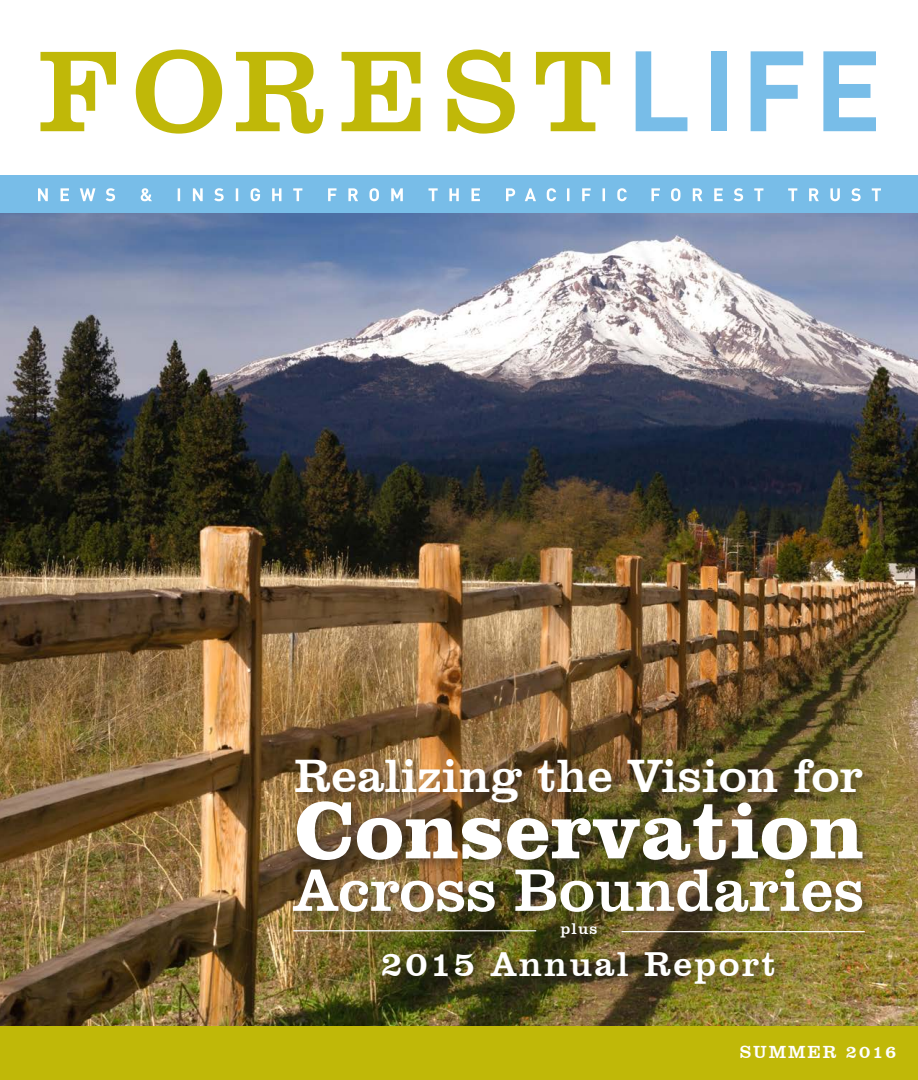
<style>
.page{position:relative;width:918px;height:1080px;background:#fff}
.page>*{position:absolute;margin:0;border:0;box-sizing:border-box;transform-origin:0 0}
.t1{font:700 82.5px "Clarendon BT";color:#fff}
.t2{font:61.5px "Clarendon BT";color:#fff}
.t3{font:48px "Clarendon BT";color:#fff}
.t4{font:35.4px "Clarendon BT";letter-spacing:.06em;color:#fff}
.t5{font:18px "Clarendon BT";letter-spacing:.1em;color:#fff}
.t6{font:15.9px "Clarendon BT";color:#fff}
</style>
<div class="page">
<img style="left:0;top:213px;width:918px;height:813px">
<div style="left:0;top:1026px;width:918px;height:54px;background:#c0b808"></div>
<div style="left:0;top:176px;width:918px;height:37px;background:#78bde8"></div>
<svg style="left:40px;top:52px;width:76px;height:79px"></svg>
<svg style="left:136px;top:49px;width:86px;height:85px"></svg>
<svg style="left:236px;top:52px;width:87px;height:82px"></svg>
<svg style="left:342px;top:52px;width:78px;height:79px"></svg>
<svg style="left:447px;top:49px;width:68px;height:85px"></svg>
<svg style="left:536px;top:52px;width:74px;height:79px"></svg>
<svg style="left:636px;top:51px;width:51px;height:80px"></svg>
<div style="left:711px;top:51px;width:16px;height:80px;background:#78bde8"></div>
<svg style="left:751px;top:51px;width:52px;height:80px"></svg>
<svg style="left:823px;top:51px;width:53px;height:80px"></svg>
<div style="left:290px;top:756px;width:585px;height:169px;background:#231f20;opacity:.5"></div>
<svg style="left:38px;top:188px;width:843px;height:13px"></svg>
<div style="left:379px;top:949px;width:408px;height:48px;background:#231f20;opacity:.5"></div>
<div style="left:291px;top:927px;width:257px;height:18px;background:#231f20;opacity:.5"></div>
<hr style="left:293px;top:930px;width:243px;height:1px;background:#fff">
<div style="left:619px;top:928px;width:258px;height:17px;background:#231f20;opacity:.5"></div>
<hr style="left:622px;top:931px;width:243px;height:1px;background:#fff">
<div style="left:558px;top:920px;width:51px;height:29px;background:#231f20;opacity:.5"></div>
<p class="t3" style="left:295px;top:746px;width:570px">Realizing the Vision for</p>
<h1 class="t1" style="left:294px;top:779px;width:571px">Conservation</h1>
<p class="t2" style="left:294px;top:852px;width:572px">Across Boundaries</p>
<p class="t6" style="left:560px;top:918px;width:39px">plus</p>
<p class="t4" style="left:381px;top:942px;width:397px">2015 Annual Report</p>
<p class="t5" style="left:740px;top:1041px;width:158px">SUMMER 2016</p>
</div>
